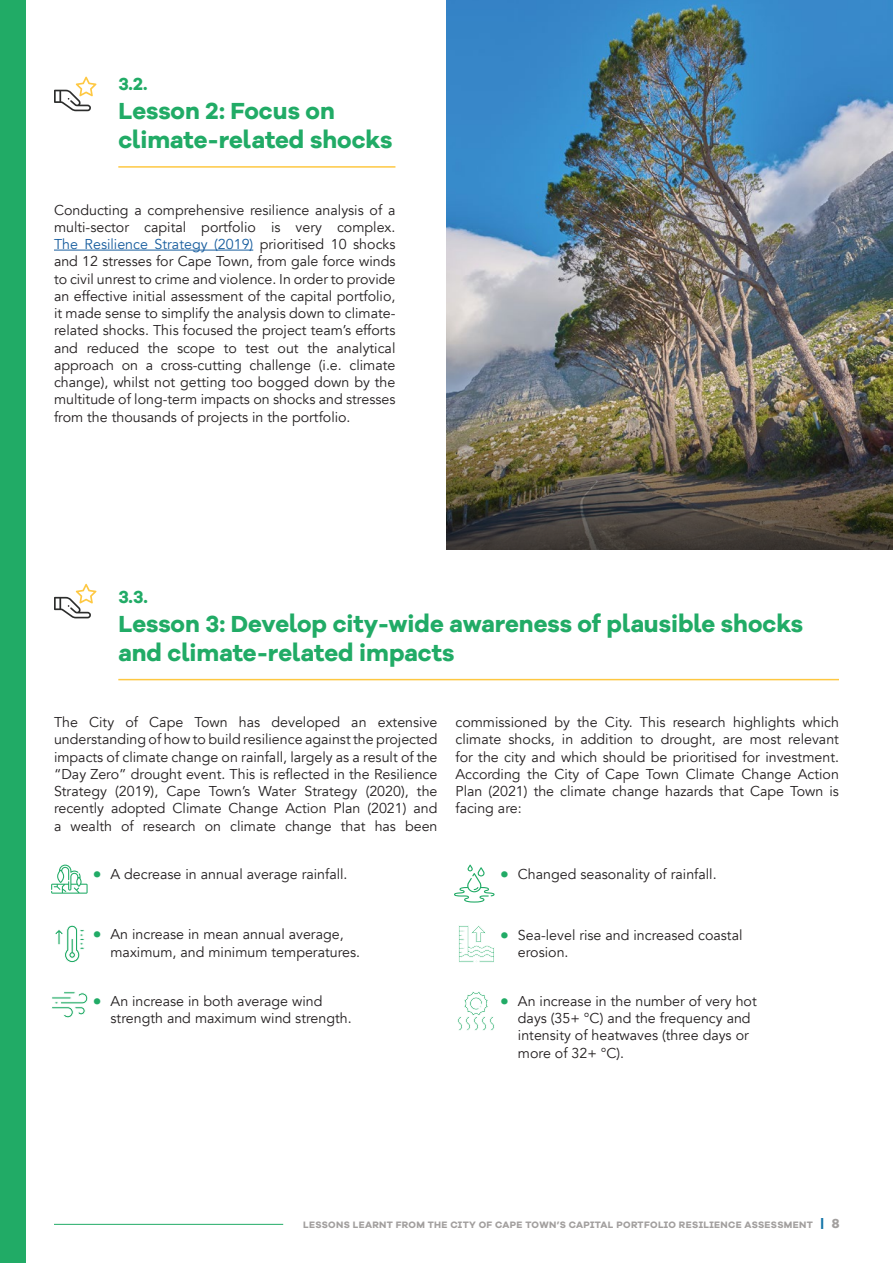
<style>
.page{position:relative;width:893px;height:1263px;background:#fff}
.page>*{position:absolute;margin:0;border:0;box-sizing:border-box;transform-origin:0 0}
.t1{font:24px/28.8px "Galano Grotesque Alt Bold";color:#21ab66}
.t2{font:18px "Galano Grotesque Alt Bold";color:#21ab66}
.t3{font:14.25px/17.2px "Avenir";color:#231f20}
.t4{font:9.6px "Galano Grotesque Alt Bold";letter-spacing:.035em;color:#a29f9e}
.s1{color:#175d9e}
.s2{font-family:"Galano Grotesque Alt Bold";font-size:18px;color:#21ab66}
.s3{font-family:"Galano Grotesque Bold";font-size:13.5px;color:#1174a7}
.s4{font-size:13.5px}
</style>
<div class="page">
<hr style="left:118px;top:679px;width:721px;height:1px;background:#fec842">
<img style="left:446px;top:0;width:447px;height:392px">
<img style="left:446px;top:392px;width:447px;height:157px">
<div style="left:0;top:0;width:26px;height:1263px;background:#21ab66"></div>
<svg style="left:54px;top:76px;width:42px;height:35px"></svg>
<svg style="left:54px;top:584px;width:42px;height:34px"></svg>
<hr style="left:54px;top:250px;width:199px;height:1px;background:#175d9e">
<svg style="left:454px;top:864px;width:41px;height:38px"></svg>
<svg style="left:51px;top:865px;width:37px;height:29px"></svg>
<svg style="left:52px;top:991px;width:36px;height:27px"></svg>
<svg style="left:459px;top:925px;width:35px;height:37px"></svg>
<svg style="left:55px;top:925px;width:30px;height:38px"></svg>
<svg style="left:458px;top:991px;width:37px;height:40px"></svg>
<hr style="left:118px;top:166px;width:277px;height:2px;background:#fec842">
<hr style="left:54px;top:1224px;width:229px;height:1px;background:#21ab66">
<p class="t2" style="left:118px;top:72px;width:31px">3.2.</p>
<p class="t1" style="left:118px;top:96px;width:276px">Lesson 2: Focus on climate-related shocks</p>
<p class="t3" style="left:54px;top:201px;width:343px;text-align:justify">Conducting a comprehensive resilience analysis of a multi-sector capital portfolio is very complex.<br><span class="s1">The Resilience Strategy (2019)</span> prioritised 10 shocks and 12 stresses for Cape Town, from gale force winds to civil unrest to crime and violence. In order to provide an effective initial assessment of the capital portfolio, it made sense to simplify the analysis down to climate&shy;related shocks. This focused the project team’s efforts and reduced the scope to test out the analytical approach on a cross-cutting challenge (i.e. climate change), whilst not getting too bogged down by the multitude of long-term impacts on shocks and stresses from the thousands of projects in the portfolio.</p>
<p class="t2" style="left:118px;top:585px;width:31px">3.3.</p>
<p class="t1" style="left:118px;top:608px;width:686px">Lesson 3: Develop city-wide awareness of plausible shocks and climate-related impacts</p>
<p class="t3" style="left:54px;top:714px;width:385px;text-align:justify">The City of Cape Town has developed an extensive understanding of how to build resilience against the projected impacts of climate change on rainfall, largely as a result of the “Day Zero” drought event. This is reflected in the Resilience Strategy (2019), Cape Town’s Water Strategy (2020), the recently adopted Climate Change Action Plan (2021) and a wealth of research on climate change that has been</p>
<p class="t3" style="left:455px;top:714px;width:385px;text-align:justify">commissioned by the City. This research highlights which climate shocks, in addition to drought, are most relevant for the city and which should be prioritised for investment.<br>According the City of Cape Town Climate Change Action Plan (2021) the climate change hazards that Cape Town is facing are:</p>
<p class="t3" style="left:94px;top:865px;width:256px"><span class="s2">•</span> A decrease in annual average rainfall.</p>
<p class="t3" style="left:501px;top:865px;width:217px"><span class="s2">•</span> Changed seasonality of rainfall.</p>
<p class="t3" style="left:111px;top:926px;width:251px;text-indent:-17px"><span class="s2">•</span> An increase in mean annual average, maximum, and minimum temperatures.</p>
<p class="t3" style="left:111px;top:992px;width:243px;text-indent:-17px"><span class="s2">•</span> An increase in both average wind strength and maximum wind strength.</p>
<p class="t3" style="left:518px;top:926px;width:226px;text-indent:-17px"><span class="s2">•</span> Sea-level rise and increased coastal erosion.</p>
<p class="t3" style="left:518px;top:992px;width:240px;text-indent:-17px"><span class="s2">•</span> An increase in the number of very hot days (35+ °C) and the frequency and intensity of heatwaves (three days or more of 32+ °C).</p>
<p class="t4" style="left:303px;top:1218px;width:538px">LESSONS LEARNT FROM THE CITY OF CAPE TOWN’S CAPITAL PORTFOLIO RESILIENCE ASSESSMENT <span class="s3">|</span> <span class="s4">8</span></p>
</div>
